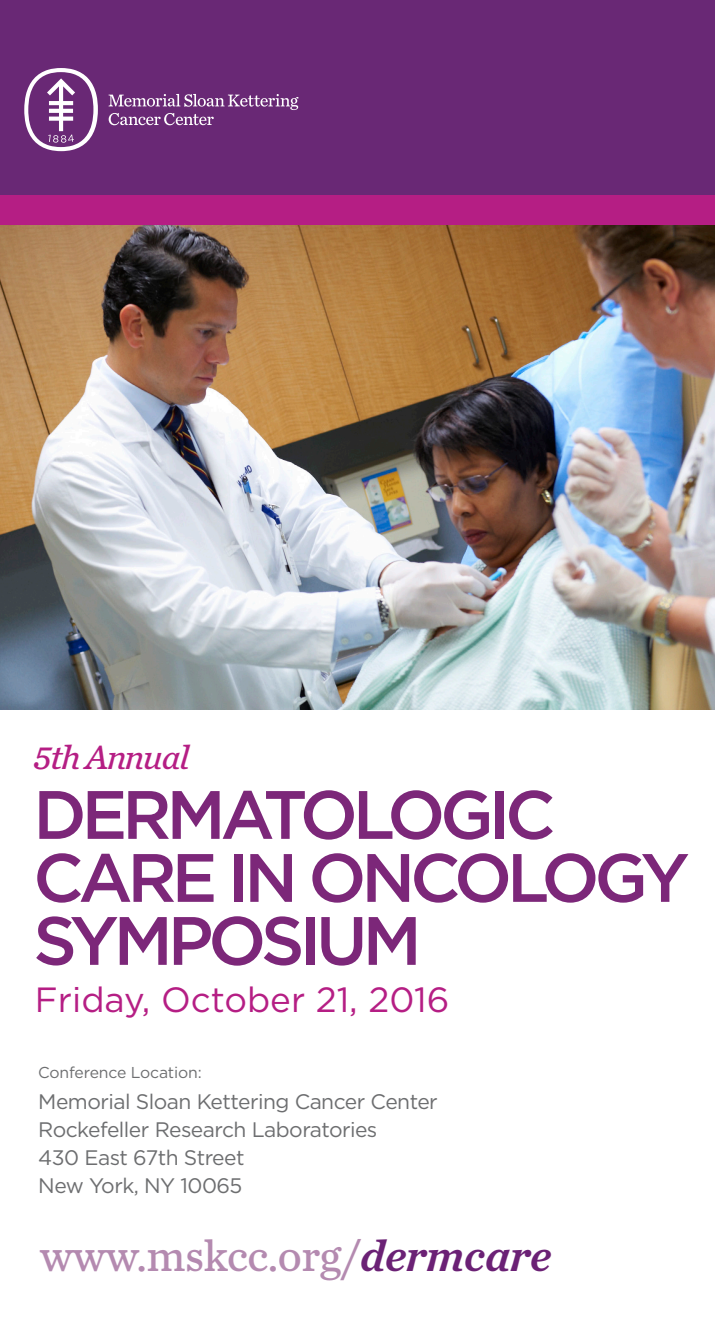
<style>
.page{position:relative;width:715px;height:1323px;background:#fff}
.page>*{position:absolute;margin:0;border:0;box-sizing:border-box;transform-origin:0 0}
.t1{font:500 68.25px/63px "Gotham";letter-spacing:-.075em;color:#7c2779}
.t2{font:45.5px "Chronicle Text G4";letter-spacing:-.01em;color:#b48ab0}
.t3{font:35px "Gotham";color:#b51e84}
.t4{font:italic 35px "Chronicle Text G4";letter-spacing:-.025em;color:#b51e84}
.t5{font:21px "Gotham";letter-spacing:-.025em;color:#6d6e70}
.t6{font:15.75px "Gotham";letter-spacing:-.01em;color:#6d6e70}
.s1{font-family:"Chronicle Text G4 Semi";font-style:italic;color:#6b2175}
</style>
<div class="page">
<img style="left:0;top:225px;width:714px;height:485px">
<div style="left:0;top:0;width:714px;height:195px;background:#692875"></div>
<div style="left:0;top:195px;width:714px;height:30px;background:#b51e84"></div>
<svg style="left:24px;top:68px;width:274px;height:83px"></svg>
<p class="t4" style="left:33px;top:730px;width:158px">5th Annual</p>
<p class="t1" style="left:33px;top:782px;width:657px">DERMATOLOGIC<br>CARE IN ONCOLOGY<br>SYMPOSIUM</p>
<p class="t3" style="left:35px;top:977px;width:416px">Friday, October 21, 2016</p>
<p class="t6" style="left:38px;top:1062px;width:165px">Conference Location:</p>
<p class="t5" style="left:38px;top:1088px;width:401px">Memorial Sloan Kettering Cancer Center</p>
<p class="t5" style="left:38px;top:1116px;width:340px">Rockefeller Research Laboratories</p>
<p class="t5" style="left:38px;top:1144px;width:208px">430 East 67th Street</p>
<p class="t5" style="left:38px;top:1172px;width:206px">New York, NY 10065</p>
<p class="t2" style="left:40px;top:1221px;width:513px">www.mskcc.org/<span class="s1">dermcare</span></p>
</div>
